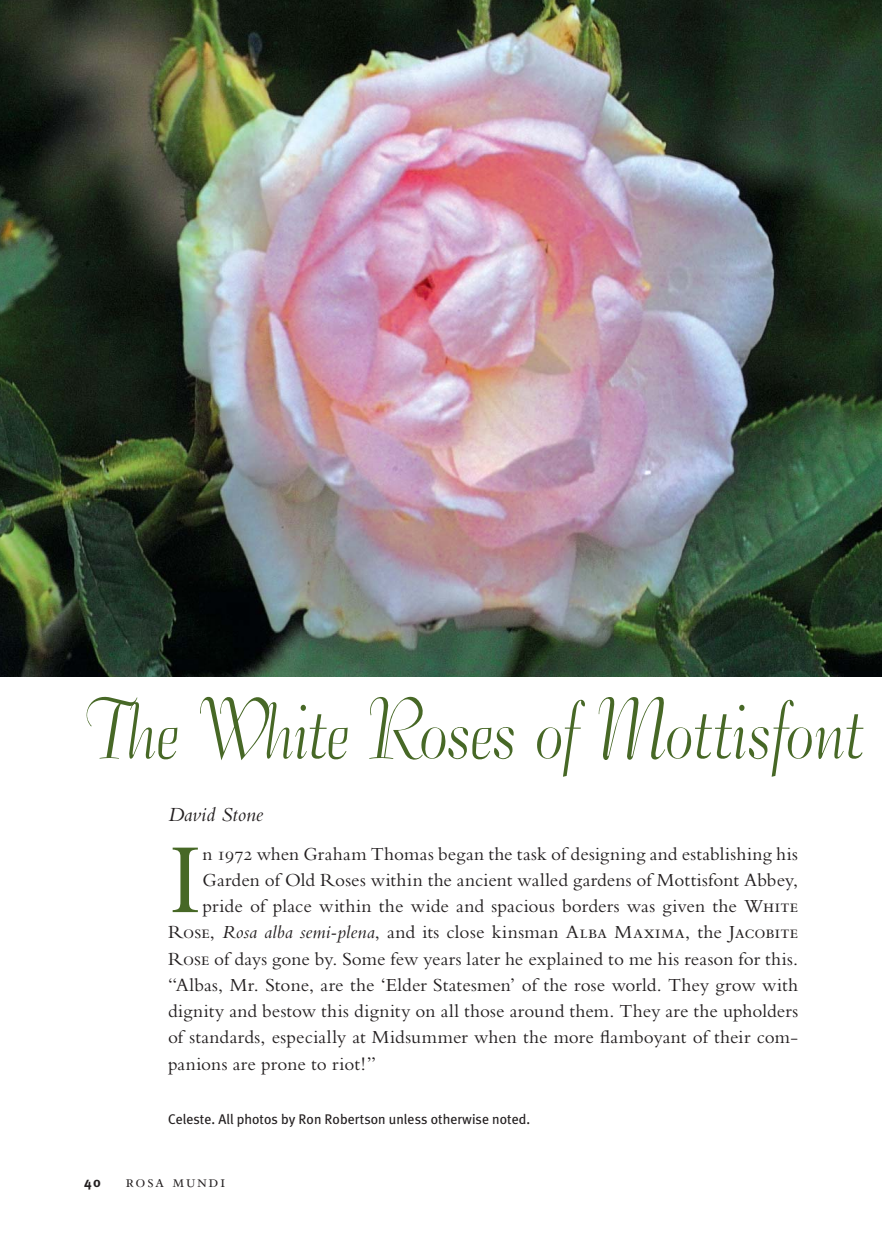
<style>
.page{position:relative;width:882px;height:1260px;background:#fff}
.page>*{position:absolute;margin:0;border:0;box-sizing:border-box;transform-origin:0 0}
.t1{font:103.6px "Bembo";color:#476826}
.t2{font:75.25px "Bernhard Tango";letter-spacing:-.01em;color:#476826}
.t3{font:italic 21px "Bembo";color:#231f20}
.t4{font:19.25px "Bembo";letter-spacing:.005em;color:#231f20}
.t5{font:17.5px "Bembo SC";letter-spacing:.08em;color:#231f20}
.t6{font:14px "Meta Plus";color:#231f20}
.t7{font:700 14px "Meta Plus";color:#231f20}
.s1{font-family:"Bembo SC"}
.s2{font-style:italic}
</style>
<div class="page">
<img style="left:0;top:0;width:882px;height:676px">
<h2 class="t2" style="left:84px;top:703px;width:779px">The White Roses of Mottisfont</h2>
<p class="t3" style="left:168px;top:807px;width:97px">David Stone</p>
<h1 class="t1" style="left:168px;top:842px;width:36px">I</h1>
<p class="t4" style="left:203px;top:847px;width:597px">n <span class="s1">1972</span> when Graham Thomas began the task of designing and establishing his</p>
<p class="t4" style="left:203px;top:873px;width:597px">Garden of Old Roses within the ancient walled gardens of Mottisfont Abbey,</p>
<p class="t4" style="left:203px;top:899px;width:597px">pride of place within the wide and spacious borders was given the <span class="s1">White</span></p>
<p class="t4" style="left:168px;top:925px;width:631px"><span class="s1">Rose</span>, <span class="s2">Rosa alba semi-plena</span>, and its close kinsman <span class="s1">Alba Maxima</span>, the <span class="s1">Jacobite</span></p>
<p class="t4" style="left:168px;top:952px;width:632px"><span class="s1">Rose</span> of days gone by. Some few years later he explained to me his reason for this.</p>
<p class="t4" style="left:168px;top:978px;width:632px">“Albas, Mr. Stone, are the ‘Elder Statesmen’ of the rose world. They grow with</p>
<p class="t4" style="left:168px;top:1004px;width:632px">dignity and bestow this dignity on all those around them. They are the upholders</p>
<p class="t4" style="left:168px;top:1030px;width:631px">of standards, especially at Midsummer when the more flamboyant of their com-</p>
<p class="t4" style="left:168px;top:1057px;width:209px">panions are prone to riot!”</p>
<p class="t6" style="left:168px;top:1112px;width:364px">Celeste. All photos by Ron Robertson unless otherwise noted.</p>
<p class="t7" style="left:84px;top:1176px;width:18px">40</p>
<p class="t5" style="left:126px;top:1176px;width:101px">rosa mundi</p>
</div>
